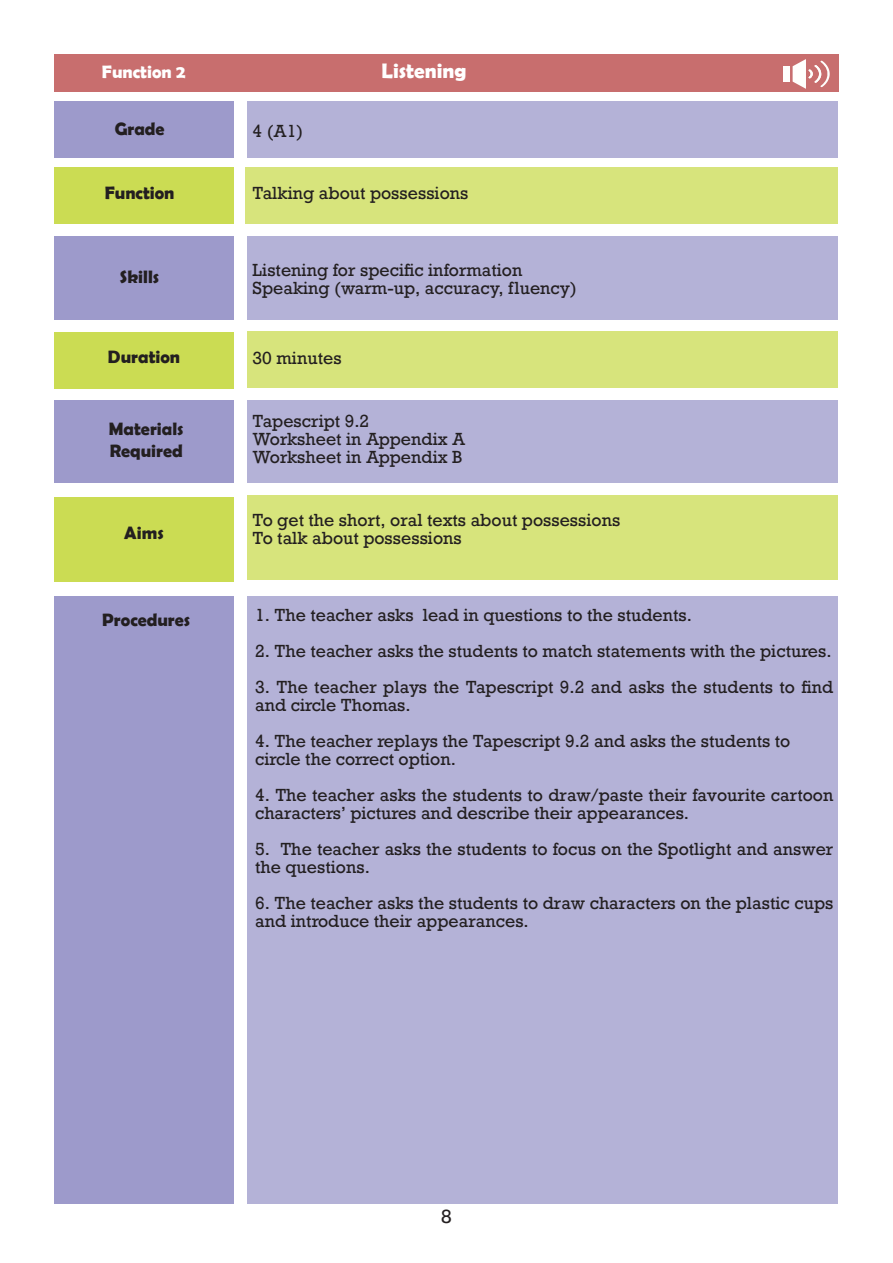
<style>
.page{position:relative;width:893px;height:1263px;background:#fff}
.page>*{position:absolute;margin:0;border:0;box-sizing:border-box;transform-origin:0 0}
.t1{font:700 21px "Berlin Sans FB Demi";color:#fff}
.t2{font:700 18px/21.6px "Berlin Sans FB Demi";color:#231f20}
.t3{font:700 18px "Berlin Sans FB Demi";color:#fff}
.t4{font:18px "Rockwell";color:#231f20}
.t5{font:16.5px/18px "Rockwell";color:#231f20}
</style>
<div class="page">
<div style="left:54px;top:102px;width:179px;height:56px;background:#9d9acb"></div>
<div style="left:247px;top:102px;width:590px;height:56px;background:#b4b2d7"></div>
<div style="left:54px;top:236px;width:179px;height:84px;background:#9d9acb"></div>
<div style="left:54px;top:400px;width:179px;height:83px;background:#9d9acb"></div>
<div style="left:54px;top:596px;width:179px;height:607px;background:#9d9acb"></div>
<div style="left:247px;top:236px;width:590px;height:84px;background:#b4b2d7"></div>
<div style="left:247px;top:400px;width:590px;height:83px;background:#b4b2d7"></div>
<div style="left:247px;top:596px;width:590px;height:607px;background:#b4b2d7"></div>
<div style="left:247px;top:331px;width:590px;height:57px;background:#d7e47c"></div>
<div style="left:247px;top:495px;width:590px;height:85px;background:#d7e47c"></div>
<div style="left:54px;top:168px;width:179px;height:56px;background:#cbdc53"></div>
<div style="left:245px;top:168px;width:592px;height:56px;background:#d7e47c"></div>
<div style="left:55px;top:333px;width:179px;height:56px;background:#cbdc53"></div>
<div style="left:55px;top:497px;width:179px;height:84px;background:#cbdc53"></div>
<div style="left:54px;top:54px;width:785px;height:37px;background:#c86e6e"></div>
<svg style="left:784px;top:59px;width:46px;height:30px"></svg>
<p class="t3" style="left:102px;top:62px;width:85px">Function 2</p>
<p class="t1" style="left:382px;top:59px;width:86px">Listening</p>
<p class="t2" style="left:115px;top:118px;width:51px">Grade</p>
<p class="t2" style="left:105px;top:182px;width:71px">Function</p>
<p class="t2" style="left:120px;top:265px;width:41px">Skills</p>
<p class="t2" style="left:108px;top:346px;width:74px">Duration</p>
<p class="t2" style="left:109px;top:418px;width:76px">Materials<br>Required</p>
<p class="t2" style="left:124px;top:522px;width:41px">Aims</p>
<p class="t2" style="left:102px;top:608px;width:90px">Procedures</p>
<p class="t5" style="left:253px;top:122px;width:52px">4 (A1)</p>
<p class="t5" style="left:253px;top:185px;width:217px">Talking about possessions</p>
<p class="t5" style="left:253px;top:261px;width:326px">Listening for specific information<br>Speaking (warm-up, accuracy, fluency)</p>
<p class="t5" style="left:253px;top:350px;width:91px">30 minutes</p>
<p class="t5" style="left:253px;top:413px;width:214px">Tapescript 9.2<br>Worksheet in Appendix A<br>Worksheet in Appendix B</p>
<p class="t5" style="left:253px;top:512px;width:369px">To get the short, oral texts about possessions<br>To talk about possessions</p>
<p class="t5" style="left:255px;top:606px;width:438px">1. The teacher asks lead in questions to the students.</p>
<p class="t5" style="left:255px;top:642px;width:578px">2. The teacher asks the students to match statements with the pictures.</p>
<p class="t5" style="left:255px;top:678px;width:580px">3. The teacher plays the Tapescript 9.2 and asks the students to find and circle Thomas.</p>
<p class="t5" style="left:255px;top:732px;width:537px">4. The teacher replays the Tapescript 9.2 and asks the students to circle the correct option.</p>
<p class="t5" style="left:255px;top:786px;width:580px">4. The teacher asks the students to draw/paste their favourite cartoon characters’ pictures and describe their appearances.</p>
<p class="t5" style="left:255px;top:840px;width:580px">5. The teacher asks the students to focus on the Spotlight and answer the questions.</p>
<p class="t5" style="left:255px;top:894px;width:580px">6. The teacher asks the students to draw characters on the plastic cups and introduce their appearances.</p>
<p class="t4" style="left:441px;top:1205px;width:12px">8</p>
</div>
